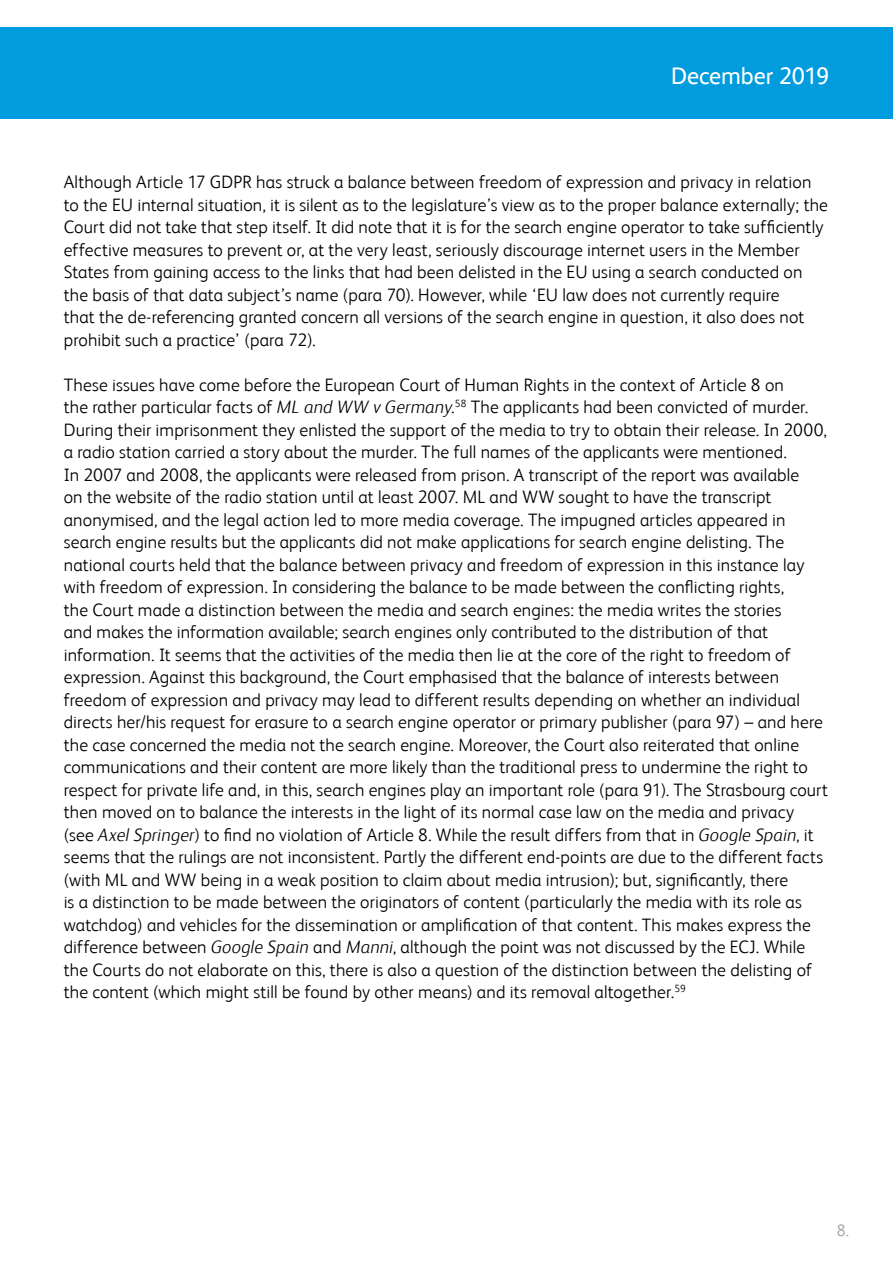
<style>
.page{position:relative;width:893px;height:1263px;background:#fff}
.page>*{position:absolute;margin:0;border:0;box-sizing:border-box;transform-origin:0 0}
.t1{font:24px "FS Albert";letter-spacing:-.005em;color:#fff}
.t2{font:300 18px/22.5px "FS Albert";letter-spacing:.005em;color:#000}
.t3{font:300 16.5px "FS Albert";color:#9d9d9c}
.s1{font-style:italic}
</style>
<div class="page">
<div style="left:0;top:27px;width:893px;height:92px;background:#009cde"></div>
<h1 class="t1" style="left:671px;top:62px;width:160px">December 2019</h1>
<p class="t2" style="left:64px;top:171px;width:766px">Although Article 17 GDPR has struck a balance between freedom of expression and privacy in relation to the EU internal situation, it is silent as to the legislature’s view as to the proper balance externally; the Court did not take that step itself. It did note that it is for the search engine operator to take sufficiently effective measures to prevent or, at the very least, seriously discourage internet users in the Member States from gaining access to the links that had been delisted in the EU using a search conducted on the basis of that data subject’s name (para 70). However, while ‘EU law does not currently require<br>that the de-referencing granted concern all versions of the search engine in question, it also does not prohibit such a practice’ (para 72).</p>
<p class="t2" style="left:64px;top:373px;width:766px">These issues have come before the European Court of Human Rights in the context of Article 8 on<br>the rather particular facts of <span class="s1">ML and WW v Germany</span>.<sup>58</sup> The applicants had been convicted of murder.<br>During their imprisonment they enlisted the support of the media to try to obtain their release. In 2000, a radio station carried a story about the murder. The full names of the applicants were mentioned.<br>In 2007 and 2008, the applicants were released from prison. A transcript of the report was available<br>on the website of the radio station until at least 2007. ML and WW sought to have the transcript anonymised, and the legal action led to more media coverage. The impugned articles appeared in search engine results but the applicants did not make applications for search engine delisting. The national courts held that the balance between privacy and freedom of expression in this instance lay with freedom of expression. In considering the balance to be made between the conflicting rights,<br>the Court made a distinction between the media and search engines: the media writes the stories<br>and makes the information available; search engines only contributed to the distribution of that information. It seems that the activities of the media then lie at the core of the right to freedom of expression. Against this background, the Court emphasised that the balance of interests between freedom of expression and privacy may lead to different results depending on whether an individual directs her/his request for erasure to a search engine operator or primary publisher (para 97) – and here the case concerned the media not the search engine. Moreover, the Court also reiterated that online communications and their content are more likely than the traditional press to undermine the right to respect for private life and, in this, search engines play an important role (para 91). The Strasbourg court then moved on to balance the interests in the light of its normal case law on the media and privacy (see <span class="s1">Axel Springer</span>) to find no violation of Article 8. While the result differs from that in <span class="s1">Google Spain</span>, it seems that the rulings are not inconsistent. Partly the different end-points are due to the different facts (with ML and WW being in a weak position to claim about media intrusion); but, significantly, there<br>is a distinction to be made between the originators of content (particularly the media with its role as watchdog) and vehicles for the dissemination or amplification of that content. This makes express the difference between <span class="s1">Google Spain</span> and <span class="s1">Manni</span>, although the point was not discussed by the ECJ. While the Courts do not elaborate on this, there is also a question of the distinction between the delisting of the content (which might still be found by other means) and its removal altogether.<sup>59</sup></p>
<p class="t3" style="left:837px;top:1220px;width:14px">8.</p>
</div>
